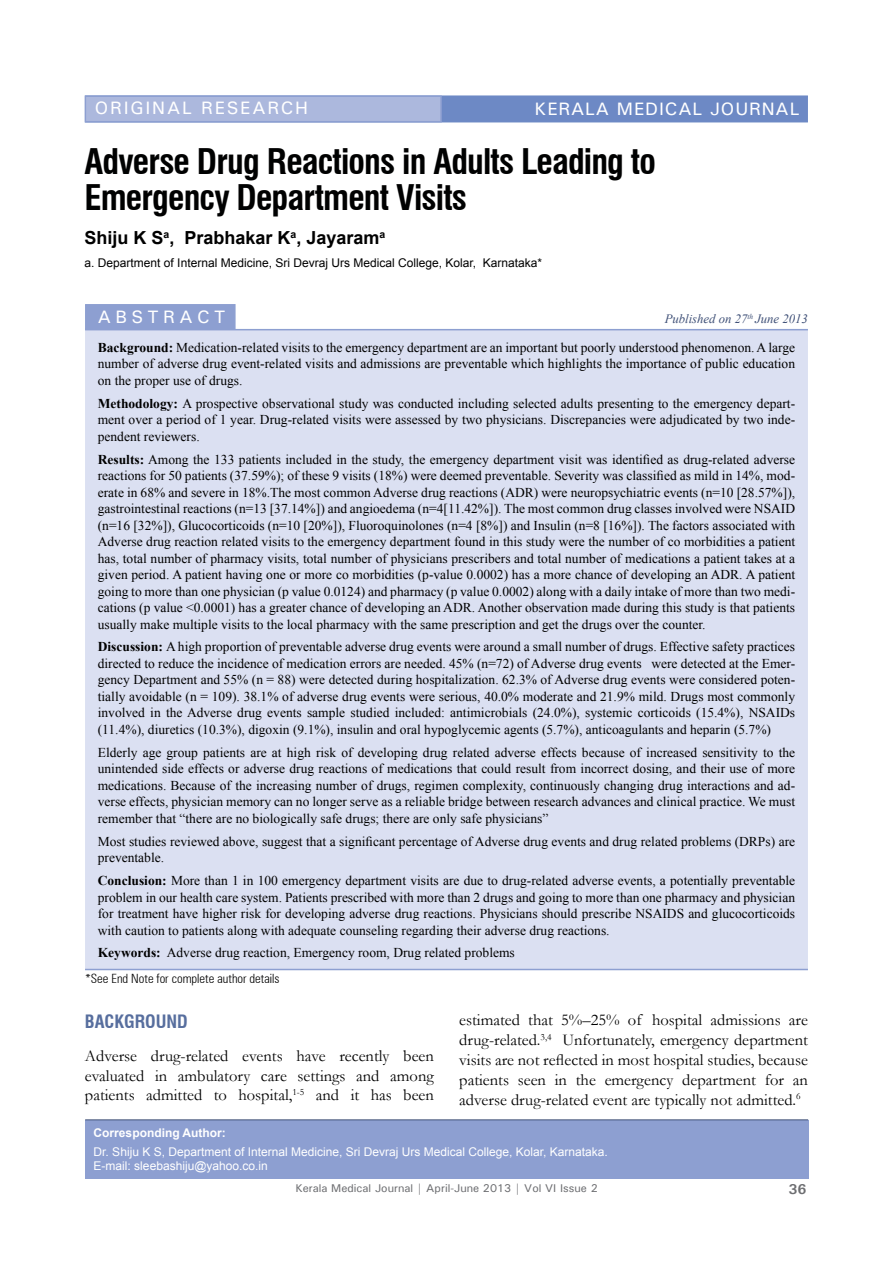
<style>
.page{position:relative;width:893px;height:1263px;background:#fff}
.page>*{position:absolute;margin:0;border:0;box-sizing:border-box;transform-origin:0 0}
.t1{font:700 condensed 34.5px/36px "Swiss 721 BT";letter-spacing:-.025em;color:#000101}
.Title_Name{font:700 18px "Arial";color:#000}
.t2{font:500 18px "Univers";letter-spacing:.05em;color:#fff}
.t3{font:500 18px "Univers";letter-spacing:.1em;color:#fff}
.Head_1{font:700 condensed 18px "Swiss 721 BT";color:#576e9e}
.t4{font:500 18px "Univers";letter-spacing:.25em;color:#fff}
.Para_1{font:16.5px/19.8px "Garamond";color:#000;text-align:justify}
.t5{font:700 14.25px "Univers";color:#6d6e71}
.Abstract{font:13.5px/16.5px "Times New Roman";color:#000;text-align:justify}
.t6{font:300 condensed 12.75px "Zurich BT";color:#000}
.t7{font:italic 12.75px "Times New Roman";color:#3f5077}
.Corresponding_Author{font:12px/14.4px "Arial";color:#fff}
.Title_Name-2{font:12px "Arial";color:#000}
.t8{font:700 12px "Arial";color:#fff}
.t9{font:500 11.25px "Univers";color:#6d6e71}
.s1{font-weight:700}
</style>
<div class="page">
<div style="left:85px;top:95px;width:723px;height:27px;background:#6d89c5;border:2px solid #6d89c5"></div>
<div style="left:85px;top:95px;width:357px;height:27px;background:#acb8dd;border:2px solid #8d9fd1"></div>
<div style="left:85px;top:1120px;width:723px;height:59px;background:#8d9fd1"></div>
<hr style="left:85px;top:1119px;width:723px;height:1px;background:#3f5077">
<div style="left:85px;top:304px;width:151px;height:26px;background:#8d9fd1"></div>
<div style="left:85px;top:330px;width:723px;height:639px;background:#dbe0f2"></div>
<hr style="left:85px;top:329px;width:723px;height:1px;background:#8d9fd1">
<hr style="left:85px;top:969px;width:723px;height:1px;background:#8d9fd1">
<p class="t3" style="left:95px;top:97px;width:215px">ORIGINAL RESEARCH</p>
<p class="t2" style="left:534px;top:97px;width:266px">KERALA MEDICAL JOURNAL</p>
<p class="t1" style="left:85px;top:143px;width:573px">Adverse Drug Reactions in Adults Leading to<br>Emergency Department Visits</p>
<p class="Title_Name" style="left:85px;top:226px;width:302px">Shiju K S<sup>a</sup>, Prabhakar K<sup>a</sup>, Jayaram<sup>a</sup></p>
<p class="Title_Name-2" style="left:85px;top:255px;width:459px">a. Department of Internal Medicine, Sri Devraj Urs Medical College, Kolar, Karnataka*</p>
<p class="t4" style="left:98px;top:305px;width:129px">ABSTRACT</p>
<p class="Abstract" style="left:98px;top:339px;width:699px"><span class="s1">Background:</span> Medication-related visits to the emergency department are an important but poorly understood phenomenon. A large number of adverse drug event-related visits and admissions are preventable which highlights the importance of public education on the proper use of drugs.</p>
<p class="Abstract" style="left:98px;top:395px;width:699px"><span class="s1">Methodology:</span> A prospective observational study was conducted including selected adults presenting to the emergency depart&shy;ment over a period of 1 year. Drug-related visits were assessed by two physicians. Discrepancies were adjudicated by two inde&shy;pendent reviewers.</p>
<p class="Abstract" style="left:98px;top:451px;width:699px"><span class="s1">Results:</span> Among the 133 patients included in the study, the emergency department visit was identified as drug-related adverse reactions for 50 patients (37.59%); of these 9 visits (18%) were deemed preventable. Severity was classified as mild in 14%, mod&shy;erate in 68% and severe in 18%.The most common Adverse drug reactions (ADR) were neuropsychiatric events (n=10 [28.57%]), gastrointestinal reactions (n=13 [37.14%]) and angioedema (n=4[11.42%]). The most common drug classes involved were NSAID (n=16 [32%]), Glucocorticoids (n=10 [20%]), Fluoroquinolones (n=4 [8%]) and Insulin (n=8 [16%]). The factors associated with Adverse drug reaction related visits to the emergency department found in this study were the number of co morbidities a patient has, total number of pharmacy visits, total number of physicians prescribers and total number of medications a patient takes at a given period. A patient having one or more co morbidities (p-value 0.0002) has a more chance of developing an ADR. A patient going to more than one physician (p value 0.0124) and pharmacy (p value 0.0002) along with a daily intake of more than two medi&shy;cations (p value &lt;0.0001) has a greater chance of developing an ADR. Another observation made during this study is that patients usually make multiple visits to the local pharmacy with the same prescription and get the drugs over the counter.</p>
<p class="Abstract" style="left:98px;top:638px;width:699px"><span class="s1">Discussion:</span> A high proportion of preventable adverse drug events were around a small number of drugs. Effective safety practices directed to reduce the incidence of medication errors are needed. 45% (n=72) of Adverse drug events were detected at the Emer&shy;gency Department and 55% (n = 88) were detected during hospitalization. 62.3% of Adverse drug events were considered poten&shy;tially avoidable (n = 109). 38.1% of adverse drug events were serious, 40.0% moderate and 21.9% mild. Drugs most commonly involved in the Adverse drug events sample studied included: antimicrobials (24.0%), systemic corticoids (15.4%), NSAIDs (11.4%), diuretics (10.3%), digoxin (9.1%), insulin and oral hypoglycemic agents (5.7%), anticoagulants and heparin (5.7%)</p>
<p class="Abstract" style="left:98px;top:744px;width:699px">Elderly age group patients are at high risk of developing drug related adverse effects because of increased sensitivity to the unintended side effects or adverse drug reactions of medications that could result from incorrect dosing, and their use of more medications. Because of the increasing number of drugs, regimen complexity, continuously changing drug interactions and ad&shy;verse effects, physician memory can no longer serve as a reliable bridge between research advances and clinical practice. We must remember that “there are no biologically safe drugs; there are only safe physicians”</p>
<p class="Abstract" style="left:98px;top:833px;width:699px">Most studies reviewed above, suggest that a significant percentage of Adverse drug events and drug related problems (DRPs) are preventable.</p>
<p class="Abstract" style="left:98px;top:872px;width:699px"><span class="s1">Conclusion:</span> More than 1 in 100 emergency department visits are due to drug-related adverse events, a potentially preventable problem in our health care system. Patients prescribed with more than 2 drugs and going to more than one pharmacy and physician for treatment have higher risk for developing adverse drug reactions. Physicians should prescribe NSAIDS and glucocorticoids with caution to patients along with adequate counseling regarding their adverse drug reactions.</p>
<p class="Abstract" style="left:98px;top:944px;width:419px"><span class="s1">Keywords:</span> Adverse drug reaction, Emergency room, Drug related problems</p>
<p class="t6" style="left:85px;top:971px;width:196px">*See End Note for complete author details</p>
<p class="t7" style="left:665px;top:310px;width:145px">Published on 27<sup>th</sup> June 2013</p>
<p class="Head_1" style="left:85px;top:1011px;width:104px">BACKGROUND</p>
<p class="Para_1" style="left:85px;top:1045px;width:350px">Adverse drug-related events have recently been evaluated in ambulatory care settings and among patients admitted to hospital,<sup>1-5</sup> and it has been</p>
<p class="Para_1" style="left:459px;top:1010px;width:350px">estimated that 5%–25% of hospital admissions are drug-related.<sup>3,4</sup> Unfortunately, emergency department visits are not reflected in most hospital studies, because patients seen in the emergency department for an adverse drug-related event are typically not admitted.<sup>6</sup></p>
<p class="t8" style="left:94px;top:1125px;width:134px">Corresponding Author:</p>
<p class="Corresponding_Author" style="left:94px;top:1144px;width:516px">Dr. Shiju K S, Department of Internal Medicine, Sri Devraj Urs Medical College, Kolar, Karnataka.<br>E-mail: sleebashiju@yahoo.co.in</p>
<p class="t9" style="left:295px;top:1181px;width:304px">Kerala Medical Journal | April-June 2013 | Vol VI Issue 2</p>
<p class="t5" style="left:789px;top:1180px;width:19px">36</p>
</div>
